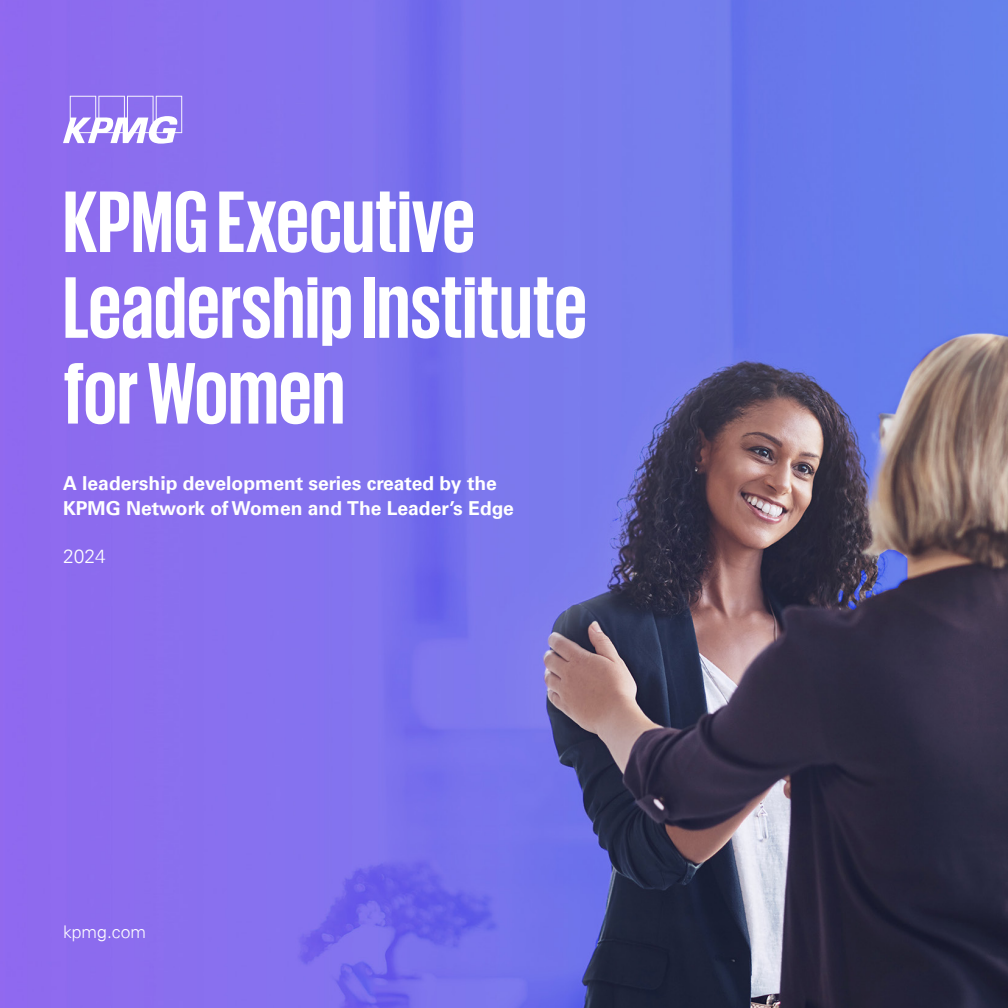
<style>
.page{position:relative;width:1008px;height:1008px;background:#fff}
.page>*{position:absolute;margin:0;border:0;box-sizing:border-box;transform-origin:0 0}
.t1{font:700 89.25px/85.8px "KPMG";color:#fff}
.t2{font:700 19.25px/24.5px "Univers 65";color:#fff}
.t3{font:300 19.25px "Univers 45";color:#fff}
.t4{font:300 17.5px "Univers 45";color:#fff}
</style>
<div class="page">
<img style="left:0;top:0;width:1008px;height:1008px">
<svg style="left:63px;top:96px;width:119px;height:48px"></svg>
<h1 class="t1" style="left:63px;top:176px;width:526px">KPMG Executive<br>Leadership Institute for Women</h1>
<p class="t2" style="left:63px;top:471px;width:452px">A leadership development series created by the<br>KPMG Network of Women and The Leader’s Edge</p>
<p class="t3" style="left:63px;top:545px;width:44px">2024</p>
<p class="t4" style="left:63px;top:921px;width:85px">kpmg.com</p>
</div>
